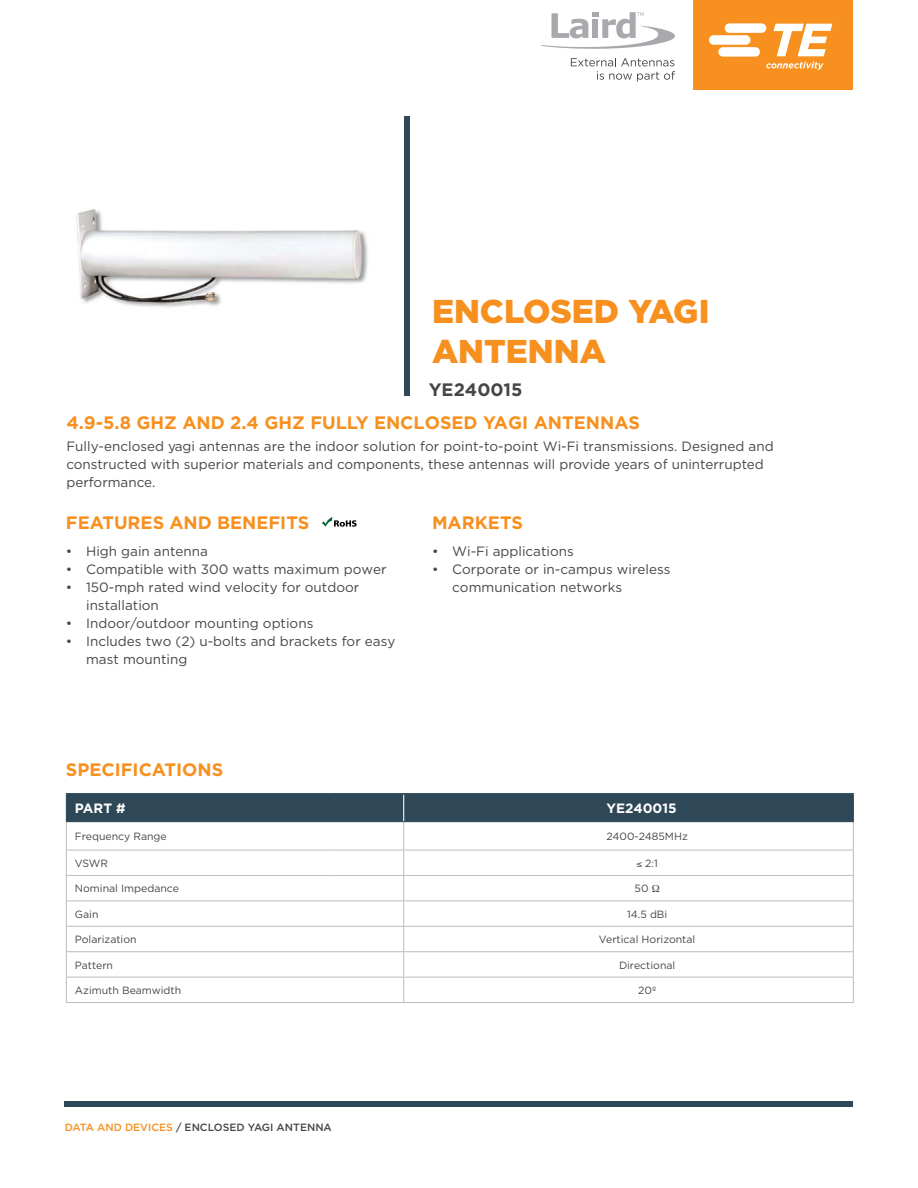
<style>
.page{position:relative;width:918px;height:1188px;background:#fff}
.page>*{position:absolute;margin:0;border:0;box-sizing:border-box;transform-origin:0 0}
.t1{font:900 33px/39.6px "Gotham";color:#f7901e}
.t2{font:700 18px "Gotham";color:#f7901e}
.t3{font:700 18px "Gotham";color:#464547}
.t4{font:13.5px/18px "Gotham";color:#464547}
.t5{font:700 13.5px "Gotham";color:#fff}
.t6{font:10.5px "Gotham";color:#464547}
.t7{font:500 10.5px "Gotham";color:#464547}
.s1{color:#f7901e}
</style>
<div class="page">
<div style="left:65px;top:1101px;width:788px;height:6px;background:#2e4857"></div>
<div style="left:404px;top:117px;width:6px;height:279px;background:#2e4857"></div>
<div style="left:693px;top:0;width:160px;height:89px;background:#f7901e"></div>
<svg style="left:709px;top:23px;width:123px;height:47px"></svg>
<svg style="left:540px;top:12px;width:135px;height:37px"></svg>
<svg style="left:571px;top:58px;width:104px;height:23px"></svg>
<svg style="left:322px;top:517px;width:35px;height:10px"></svg>
<hr style="left:66px;top:1002px;width:263px;height:1px;background:#c0bfbf">
<hr style="left:329px;top:1002px;width:262px;height:1px;background:#c0bfbf">
<hr style="left:591px;top:1002px;width:263px;height:1px;background:#c0bfbf">
<hr style="left:66px;top:793px;width:263px;height:2px;background:#2e4857">
<hr style="left:329px;top:793px;width:262px;height:2px;background:#2e4857">
<hr style="left:591px;top:793px;width:263px;height:2px;background:#2e4857">
<img style="left:76px;top:208px;width:292px;height:100px">
<svg style="left:66px;top:794px;width:788px;height:208px"></svg>
<h1 class="t1" style="left:432px;top:291px;width:279px">ENCLOSED YAGI<br>ANTENNA</h1>
<h2 class="t3" style="left:429px;top:378px;width:95px">YE240015</h2>
<h2 class="t2" style="left:66px;top:411px;width:575px">4.9-5.8 GHZ AND 2.4 GHZ FULLY ENCLOSED YAGI ANTENNAS</h2>
<p class="t4" style="left:66px;top:437px;width:709px">Fully-enclosed yagi antennas are the indoor solution for point-to-point Wi-Fi transmissions. Designed and constructed with superior materials and components, these antennas will provide years of uninterrupted performance.</p>
<h2 class="t2" style="left:432px;top:511px;width:92px">MARKETS</h2>
<p class="t4" style="left:66px;top:542px;width:144px">• High gain antenna</p>
<p class="t4" style="left:66px;top:560px;width:322px">• Compatible with 300 watts maximum power</p>
<p class="t4" style="left:86px;top:578px;width:275px;text-indent:-20px">• 150-mph rated wind velocity for outdoor installation</p>
<p class="t4" style="left:66px;top:614px;width:249px">• Indoor/outdoor mounting options</p>
<p class="t4" style="left:86px;top:632px;width:311px;text-indent:-20px">• Includes two (2) u-bolts and brackets for easy mast mounting</p>
<h2 class="t2" style="left:66px;top:511px;width:245px">FEATURES AND BENEFITS</h2>
<p class="t4" style="left:432px;top:542px;width:143px">• Wi-Fi applications</p>
<p class="t4" style="left:452px;top:560px;width:220px;text-indent:-20px">• Corporate or in-campus wireless communication networks</p>
<h2 class="t2" style="left:66px;top:758px;width:159px">SPECIFICATIONS</h2>
<p class="t5" style="left:75px;top:799px;width:52px">PART #</p>
<p class="t5" style="left:606px;top:799px;width:72px">YE240015</p>
<p class="t6" style="left:75px;top:830px;width:93px">Frequency Range</p>
<p class="t6" style="left:606px;top:830px;width:83px">2400-2485MHz</p>
<p class="t6" style="left:75px;top:857px;width:35px">VSWR</p>
<p class="t6" style="left:636px;top:857px;width:23px">≤ 2:1</p>
<p class="t6" style="left:75px;top:882px;width:106px">Nominal Impedance</p>
<p class="t6" style="left:635px;top:882px;width:15px">50</p>
<p class="t6" style="left:75px;top:907px;width:25px">Gain</p>
<p class="t6" style="left:627px;top:907px;width:42px">14.5 dBi</p>
<p class="t6" style="left:75px;top:933px;width:63px">Polarization</p>
<p class="t6" style="left:599px;top:933px;width:98px">Vertical Horizontal</p>
<p class="t6" style="left:75px;top:958px;width:40px">Pattern</p>
<p class="t6" style="left:619px;top:958px;width:58px">Directional</p>
<p class="t6" style="left:75px;top:984px;width:108px">Azimuth Beamwidth</p>
<p class="t6" style="left:638px;top:984px;width:19px">20º</p>
<p class="t7" style="left:65px;top:1120px;width:269px"><span class="s1">DATA AND DEVICES</span> / ENCLOSED YAGI ANTENNA</p>
</div>
